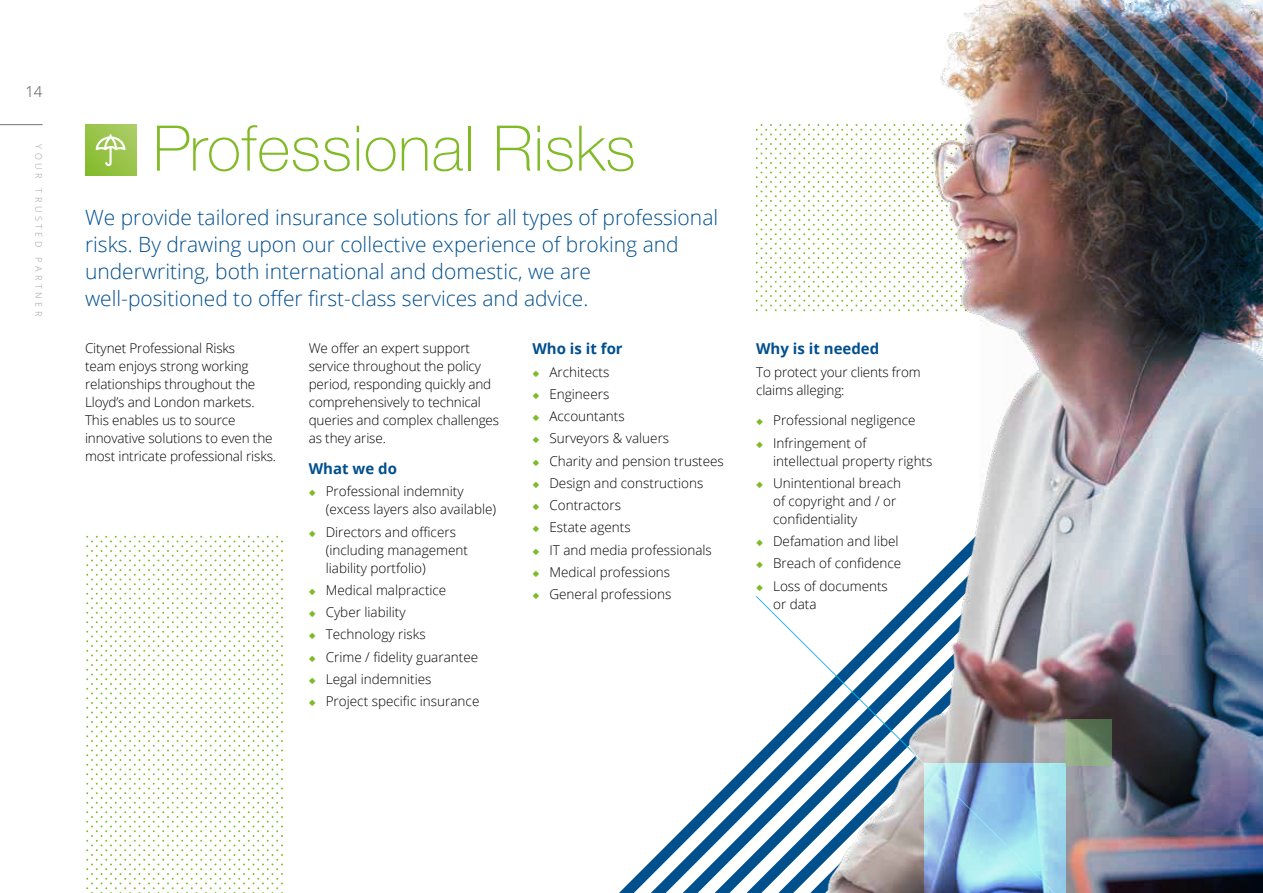
<style>
.page{position:relative;width:1263px;height:893px;background:#fff}
.page>*{position:absolute;margin:0;border:0;box-sizing:border-box;transform-origin:0 0}
.t1{font:100 63px "Helvetica Neue";letter-spacing:.01em;color:#80ba27}
.t2{font:300 21px/27px "Open Sans";color:#004f8e}
.t3{font:700 15px "Open Sans";color:#004f8e}
.t4{font:300 15px "Open Sans";color:#4a4a49}
.t5{font:300 13.5px/18px "Open Sans";color:#000}
.t6{font:300 9px "Open Sans";letter-spacing:.4em;color:#9d9d9c}
.s1{color:#80ba27}
</style>
<div class="page">
<svg style="left:649px;top:831px;width:32px;height:62px"></svg>
<svg style="left:681px;top:800px;width:31px;height:93px"></svg>
<svg style="left:712px;top:782px;width:18px;height:111px"></svg>
<svg style="left:85px;top:125px;width:51px;height:51px;background:#97c349"></svg>
<svg style="left:96px;top:134px;width:29px;height:32px"></svg>
<img style="left:730px;top:0;width:273px;height:893px">
<svg style="left:756px;top:596px;width:247px;height:297px"></svg>
<img style="left:1003px;top:0;width:260px;height:893px">
<img style="left:1014px;top:0;width:249px;height:235px">
<svg style="left:86px;top:536px;width:197px;height:357px"></svg>
<hr style="left:0;top:124px;width:43px;height:1px;background:#706f6f">
<p class="t4" style="left:26px;top:81px;width:18px">14</p>
<p class="t6" style="left:45px;top:144px;width:173px;rotate:90deg">YOUR TRUSTED PARTNER</p>
<h1 class="t1" style="left:153px;top:100px;width:484px">Professional Risks</h1>
<p class="t2" style="left:85px;top:203px;width:635px">We provide tailored insurance solutions for all types of professional risks. By drawing upon our collective experience of broking and underwriting, both international and domestic, we are well-positioned to offer first-class services and advice.</p>
<p class="t5" style="left:85px;top:339px;width:193px">Citynet Professional Risks<br>team enjoys strong working relationships throughout the<br>Lloyd’s and London markets.<br>This enables us to source innovative solutions to even the most intricate professional risks.</p>
<p class="t5" style="left:309px;top:339px;width:192px">We offer an expert support service throughout the policy period, responding quickly and comprehensively to technical queries and complex challenges as they arise.</p>
<p class="t3" style="left:309px;top:458px;width:90px">What we do</p>
<p class="t5" style="left:326px;top:482px;width:172px;text-indent:-17px"><span class="s1">◆</span> Professional indemnity (excess layers also available)</p>
<p class="t5" style="left:326px;top:522px;width:144px;text-indent:-17px"><span class="s1">◆</span> Directors and officers (including management liability portfolio)</p>
<p class="t5" style="left:309px;top:581px;width:139px"><span class="s1">◆</span> Medical malpractice</p>
<p class="t5" style="left:309px;top:603px;width:98px"><span class="s1">◆</span> Cyber liability</p>
<p class="t5" style="left:309px;top:625px;width:118px"><span class="s1">◆</span> Technology risks</p>
<p class="t5" style="left:309px;top:647px;width:171px"><span class="s1">◆</span> Crime / fidelity guarantee</p>
<p class="t5" style="left:309px;top:670px;width:124px"><span class="s1">◆</span> Legal indemnities</p>
<p class="t5" style="left:309px;top:692px;width:172px"><span class="s1">◆</span> Project specific insurance</p>
<p class="t3" style="left:532px;top:338px;width:92px">Who is it for</p>
<p class="t5" style="left:532px;top:362px;width:78px"><span class="s1">◆</span> Architects</p>
<p class="t5" style="left:532px;top:385px;width:78px"><span class="s1">◆</span> Engineers</p>
<p class="t5" style="left:532px;top:407px;width:94px"><span class="s1">◆</span> Accountants</p>
<p class="t5" style="left:532px;top:429px;width:138px"><span class="s1">◆</span> Surveyors &amp; valuers</p>
<p class="t5" style="left:532px;top:451px;width:193px"><span class="s1">◆</span> Charity and pension trustees</p>
<p class="t5" style="left:532px;top:474px;width:172px"><span class="s1">◆</span> Design and constructions</p>
<p class="t5" style="left:532px;top:496px;width:90px"><span class="s1">◆</span> Contractors</p>
<p class="t5" style="left:532px;top:518px;width:100px"><span class="s1">◆</span> Estate agents</p>
<p class="t5" style="left:532px;top:540px;width:181px"><span class="s1">◆</span> IT and media professionals</p>
<p class="t5" style="left:532px;top:563px;width:139px"><span class="s1">◆</span> Medical professions</p>
<p class="t5" style="left:532px;top:585px;width:140px"><span class="s1">◆</span> General professions</p>
<p class="t3" style="left:756px;top:338px;width:125px">Why is it needed</p>
<p class="t5" style="left:756px;top:362px;width:166px">To protect your clients from claims alleging:</p>
<p class="t5" style="left:756px;top:411px;width:161px"><span class="s1">◆</span> Professional negligence</p>
<p class="t5" style="left:773px;top:433px;width:161px;text-indent:-17px"><span class="s1">◆</span> Infringement of intellectual property rights</p>
<p class="t5" style="left:773px;top:474px;width:129px;text-indent:-17px"><span class="s1">◆</span> Unintentional breach of copyright and / or confidentiality</p>
<p class="t5" style="left:756px;top:532px;width:144px"><span class="s1">◆</span> Defamation and libel</p>
<p class="t5" style="left:756px;top:554px;width:147px"><span class="s1">◆</span> Breach of confidence</p>
<p class="t5" style="left:773px;top:576px;width:116px;text-indent:-17px"><span class="s1">◆</span> Loss of documents or data</p>
</div>
